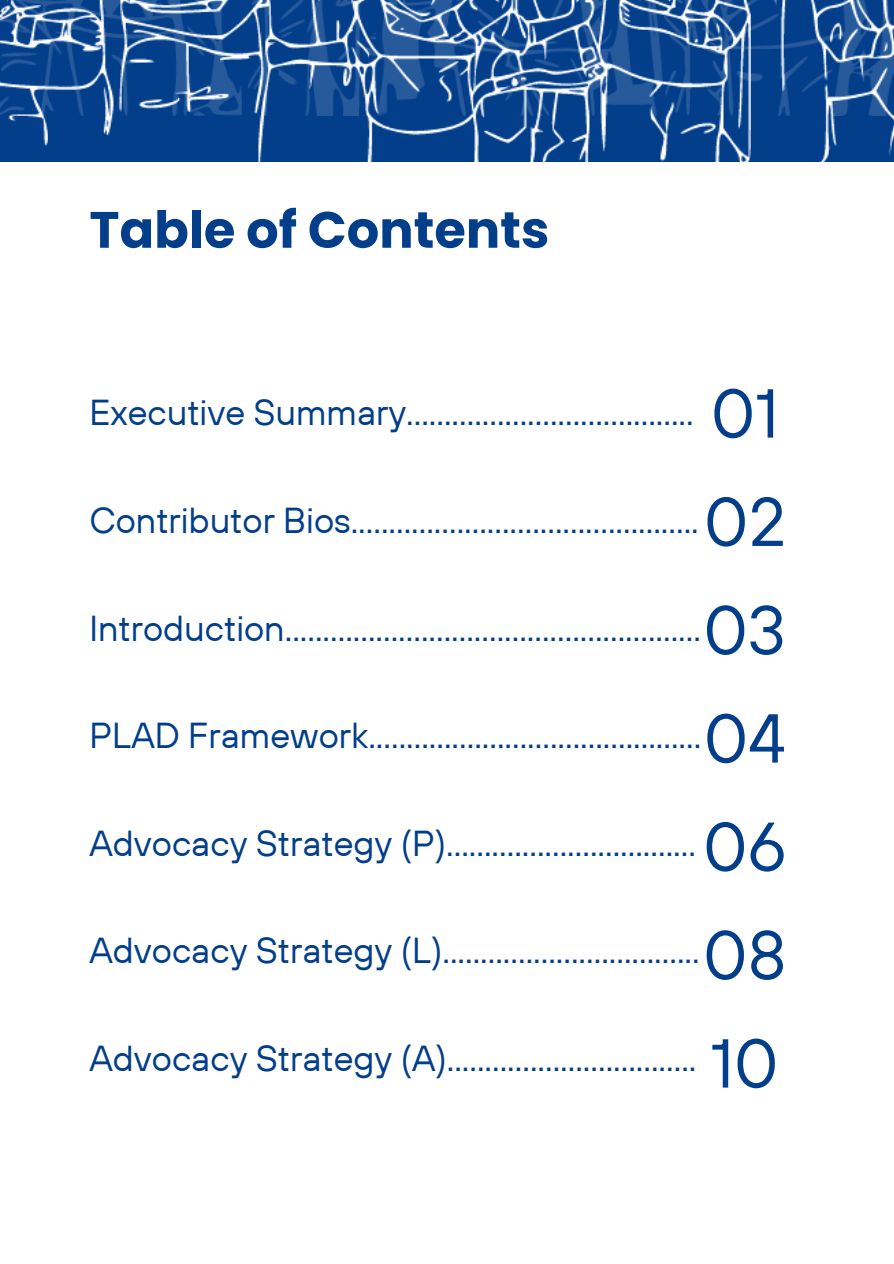
<style>
.page{position:relative;width:894px;height:1264px;background:#fff}
.page>*{position:absolute;margin:0;border:0;box-sizing:border-box;transform-origin:0 0}
.t1{font:69px "TT Hoves";color:#023e8a}
.t2{font:700 51px "Poppins";color:#023e8a}
.t3{font:36px "TT Hoves";color:#023e8a}
</style>
<div class="page">
<img style="left:0;top:0;width:893px;height:162px">
<p class="t2" style="left:89px;top:194px;width:461px">Table of Contents</p>
<h1 class="t3" style="left:89px;top:389px;width:605px">Executive Summary......................................</h1>
<p class="t1" style="left:710px;top:368px;width:69px">01</p>
<p class="t3" style="left:89px;top:497px;width:610px">Contributor Bios..............................................</p>
<p class="t1" style="left:703px;top:477px;width:83px">02</p>
<p class="t3" style="left:89px;top:604px;width:613px">Introduction.......................................................</p>
<p class="t1" style="left:703px;top:585px;width:84px">03</p>
<p class="t3" style="left:89px;top:712px;width:613px">PLAD Framework............................................</p>
<p class="t1" style="left:703px;top:693px;width:84px">04</p>
<p class="t3" style="left:89px;top:819px;width:608px">Advocacy Strategy (P).................................</p>
<p class="t1" style="left:702px;top:802px;width:85px">06</p>
<p class="t3" style="left:89px;top:927px;width:611px">Advocacy Strategy (L)..................................</p>
<p class="t1" style="left:702px;top:910px;width:85px">08</p>
<p class="t3" style="left:89px;top:1035px;width:608px">Advocacy Strategy (A).................................</p>
<p class="t1" style="left:710px;top:1018px;width:69px">10</p>
</div>
